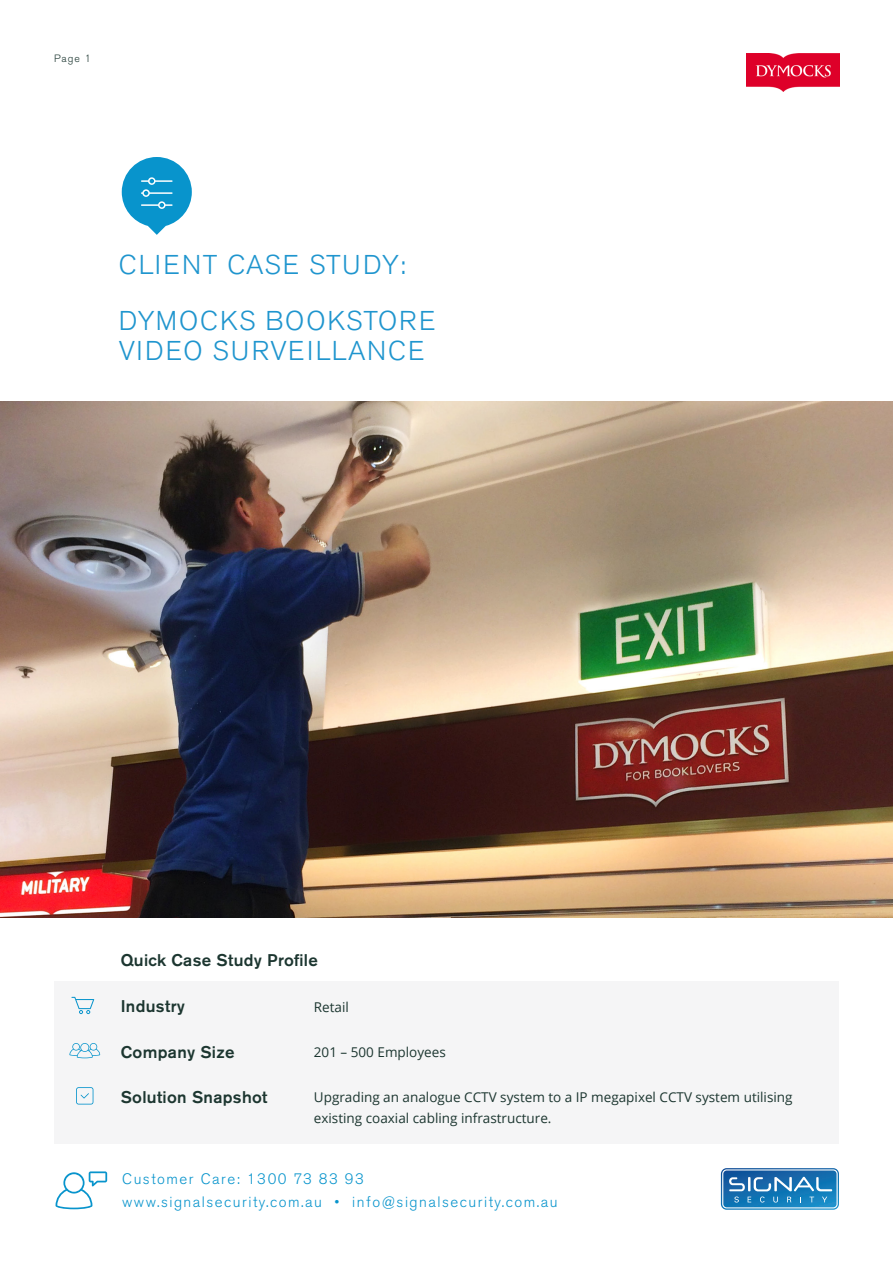
<style>
.page{position:relative;width:893px;height:1263px;background:#fff}
.page>*{position:absolute;margin:0;border:0;box-sizing:border-box;transform-origin:0 0}
.t1{font:300 27px/30px "Akzidenz Grotesk BE";letter-spacing:.07em;color:#1f95ce}
.t2{font:300 27px "Akzidenz Grotesk BE";letter-spacing:.05em;color:#1f95ce}
.t3{font:500 16.8px "Akzidenz Grotesk BE";letter-spacing:.02em;color:#1c3630}
.t4{font:300 15px/22.5px "Akzidenz Grotesk BE";letter-spacing:.1em;color:#0894cc}
.t5{font:13.5px/21px "Open Sans";color:#1c3630}
.t6{font:300 10.5px "Akzidenz Grotesk BE";color:#1c3630}
</style>
<div class="page">
<img style="left:0;top:401px;width:893px;height:517px">
<svg style="left:721px;top:1168px;width:118px;height:42px;background:#3f8abf"></svg>
<svg style="left:55px;top:1171px;width:52px;height:38px"></svg>
<img style="left:747px;top:54px;width:92px;height:37px">
<div style="left:54px;top:981px;width:785px;height:163px;background:#f5f5f6"></div>
<svg style="left:122px;top:157px;width:70px;height:78px"></svg>
<svg style="left:71px;top:997px;width:23px;height:17px"></svg>
<svg style="left:69px;top:1043px;width:31px;height:15px"></svg>
<svg style="left:76px;top:1087px;width:17px;height:17px"></svg>
<p class="t6" style="left:54px;top:52px;width:38px">Page 1</p>
<h1 class="t2" style="left:119px;top:250px;width:288px">CLIENT CASE STUDY:</h1>
<h1 class="t1" style="left:119px;top:306px;width:318px">DYMOCKS BOOKSTORE<br>VIDEO SURVEILLANCE</h1>
<p class="t3" style="left:121px;top:950px;width:199px">Quick Case Study Profile</p>
<p class="t3" style="left:121px;top:996px;width:66px">Industry</p>
<p class="t3" style="left:121px;top:1041px;width:116px">Company Size</p>
<p class="t3" style="left:121px;top:1087px;width:148px">Solution Snapshot</p>
<p class="t5" style="left:314px;top:996px;width:37px">Retail</p>
<p class="t5" style="left:314px;top:1041px;width:133px">201 – 500 Employees</p>
<p class="t5" style="left:314px;top:1086px;width:480px">Upgrading an analogue CCTV system to a IP megapixel CCTV system utilising existing coaxial cabling infrastructure.</p>
<p class="t4" style="left:122px;top:1168px;width:437px">Customer Care: 1300 73 83 93 www.signalsecurity.com.au • info@signalsecurity.com.au</p>
</div>
